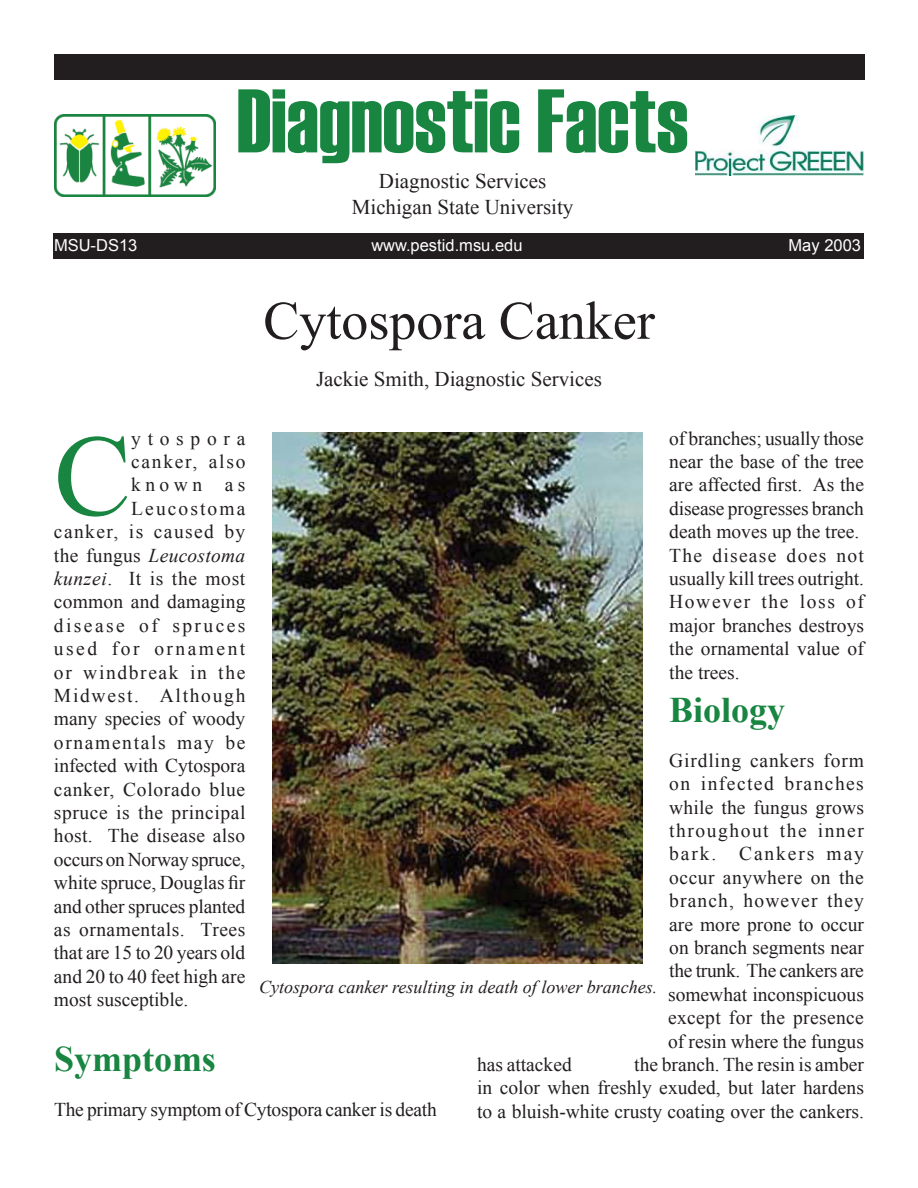
<style>
.page{position:relative;width:918px;height:1188px;background:#fff}
.page>*{position:absolute;margin:0;border:0;box-sizing:border-box;transform-origin:0 0}
.t1{font:115.8px "Times New Roman";color:#188541}
.t2{font:90px "Haettenschweiler";color:#188541}
.t3{font:54px "Times New Roman";color:#221e1f}
.t4{font:700 36px "Times New Roman";color:#188541}
.t5{font:21px/25.2px "Times New Roman";color:#221e1f;text-align:center}
.t6{font:19.5px/23.4px "Times New Roman";color:#221e1f;text-align:justify}
.t7{font:19.5px "Times New Roman";letter-spacing:.085em;color:#221e1f}
.t8{font:19.5px "Times New Roman";letter-spacing:.03em;color:#221e1f}
.t9{font:19.5px "Times New Roman";letter-spacing:.125em;color:#221e1f}
.t10{font:italic 19.5px "Times New Roman";letter-spacing:.015em;color:#221e1f}
.t11{font:19.5px "Times New Roman";letter-spacing:.035em;color:#221e1f}
.t12{font:19.5px "Times New Roman";letter-spacing:.025em;color:#221e1f}
.t13{font:19.5px "Times New Roman";letter-spacing:.07em;color:#221e1f}
.t14{font:19.5px "Times New Roman";letter-spacing:.09em;color:#221e1f}
.t15{font:19.5px "Times New Roman";letter-spacing:.105em;color:#221e1f}
.t16{font:19.5px "Times New Roman";letter-spacing:.345em;color:#221e1f}
.t17{font:italic 18px "Times New Roman";color:#221e1f}
.t18{font:16.5px "Arial";color:#fff}
.s1{font-style:normal}
.s2{font-style:italic}
</style>
<div class="page">
<div style="left:53px;top:234px;width:810px;height:25px;background:#221e1f"></div>
<div style="left:54px;top:54px;width:810px;height:26px;background:#221e1f"></div>
<svg style="left:367px;top:233px;width:157px;height:1px"></svg>
<svg style="left:787px;top:233px;width:77px;height:26px"></svg>
<img style="left:272px;top:432px;width:370px;height:531px">
<img style="left:54px;top:114px;width:162px;height:82px">
<img style="left:695px;top:116px;width:169px;height:59px">
<h2 class="t2" style="left:237px;top:89px;width:453px">Diagnostic Facts</h2>
<p class="t5" style="left:352px;top:171px;width:223px">Diagnostic Services<br>Michigan State University</p>
<p class="t18" style="left:54px;top:239px;width:85px">MSU-DS13</p>
<p class="t18" style="left:371px;top:239px;width:153px">www.pestid.msu.edu</p>
<p class="t18" style="left:789px;top:239px;width:74px">May 2003</p>
<h3 class="t3" style="left:263px;top:301px;width:393px">Cytospora Canker</h3>
<p class="t5" style="left:316px;top:369px;width:287px">Jackie Smith, Diagnostic Services</p>
<p class="t6" style="left:669px;top:428px;width:196px;text-align:left">of branches; usually those near the base of the tree are affected first. As the disease progresses branch death moves up the tree.<br>The disease does not usually kill trees outright.<br>However the loss of major branches destroys the ornamental value of the trees.</p>
<h3 class="t4" style="left:669px;top:697px;width:118px">Biology</h3>
<p class="t6" style="left:668px;top:750px;width:197px">Girdling cankers form on infected branches while the fungus grows throughout the inner bark. Cankers may occur anywhere on the branch, however they are more prone to occur on branch segments near the trunk. The cankers are somewhat inconspicuous except for the presence of resin where the fungus</p>
<h1 class="t1" style="left:54px;top:434px;width:79px">C</h1>
<p class="t16" style="left:131px;top:431px;width:116px">ytospora</p>
<p class="t7" style="left:131px;top:454px;width:116px">canker, also</p>
<p class="t6" style="left:131px;top:475px;width:116px">known as</p>
<p class="t15" style="left:131px;top:501px;width:116px">Leucostoma</p>
<p class="t13" style="left:54px;top:525px;width:193px">canker, is caused by</p>
<p class="t10" style="left:54px;top:548px;width:193px"><span class="s1">the fungus</span> Leucostoma</p>
<p class="t8" style="left:54px;top:571px;width:193px"><span class="s2">kunzei</span>. It is the most</p>
<p class="t6" style="left:54px;top:592px;width:193px">common and damaging</p>
<p class="t9" style="left:54px;top:618px;width:193px">disease of spruces</p>
<p class="t9" style="left:54px;top:642px;width:193px">used for ornament</p>
<p class="t7" style="left:54px;top:665px;width:193px">or windbreak in the</p>
<p class="t14" style="left:54px;top:688px;width:193px">Midwest. Although</p>
<p class="t6" style="left:54px;top:709px;width:193px">many species of woody</p>
<p class="t7" style="left:54px;top:735px;width:193px">ornamentals may be</p>
<p class="t6" style="left:54px;top:756px;width:193px">infected with Cytospora</p>
<p class="t11" style="left:54px;top:782px;width:193px">canker, Colorado blue</p>
<p class="t8" style="left:54px;top:805px;width:193px">spruce is the principal</p>
<p class="t6" style="left:54px;top:826px;width:193px">host. The disease also</p>
<p class="t6" style="left:54px;top:849px;width:193px">occurs on Norway spruce,</p>
<p class="t6" style="left:54px;top:871px;width:193px">white spruce, Douglas fir</p>
<p class="t6" style="left:54px;top:896px;width:193px">and other spruces planted</p>
<p class="t12" style="left:54px;top:922px;width:193px">as ornamentals. Trees</p>
<p class="t6" style="left:54px;top:943px;width:193px">that are 15 to 20 years old</p>
<p class="t6" style="left:54px;top:966px;width:193px">and 20 to 40 feet high are</p>
<p class="t6" style="left:54px;top:990px;width:136px">most susceptible.</p>
<h3 class="t4" style="left:54px;top:1047px;width:163px">Symptoms</h3>
<p class="t6" style="left:54px;top:1100px;width:384px">The primary symptom of Cytospora canker is death</p>
<p class="t17" style="left:259px;top:980px;width:400px">Cytospora canker resulting in death of lower branches.</p>
<p class="t6" style="left:477px;top:1055px;width:96px">has attacked</p>
<p class="t6" style="left:477px;top:1055px;width:388px;text-indent:157px">the branch. The resin is amber in color when freshly exuded, but later hardens to a bluish-white crusty coating over the cankers.</p>
</div>
